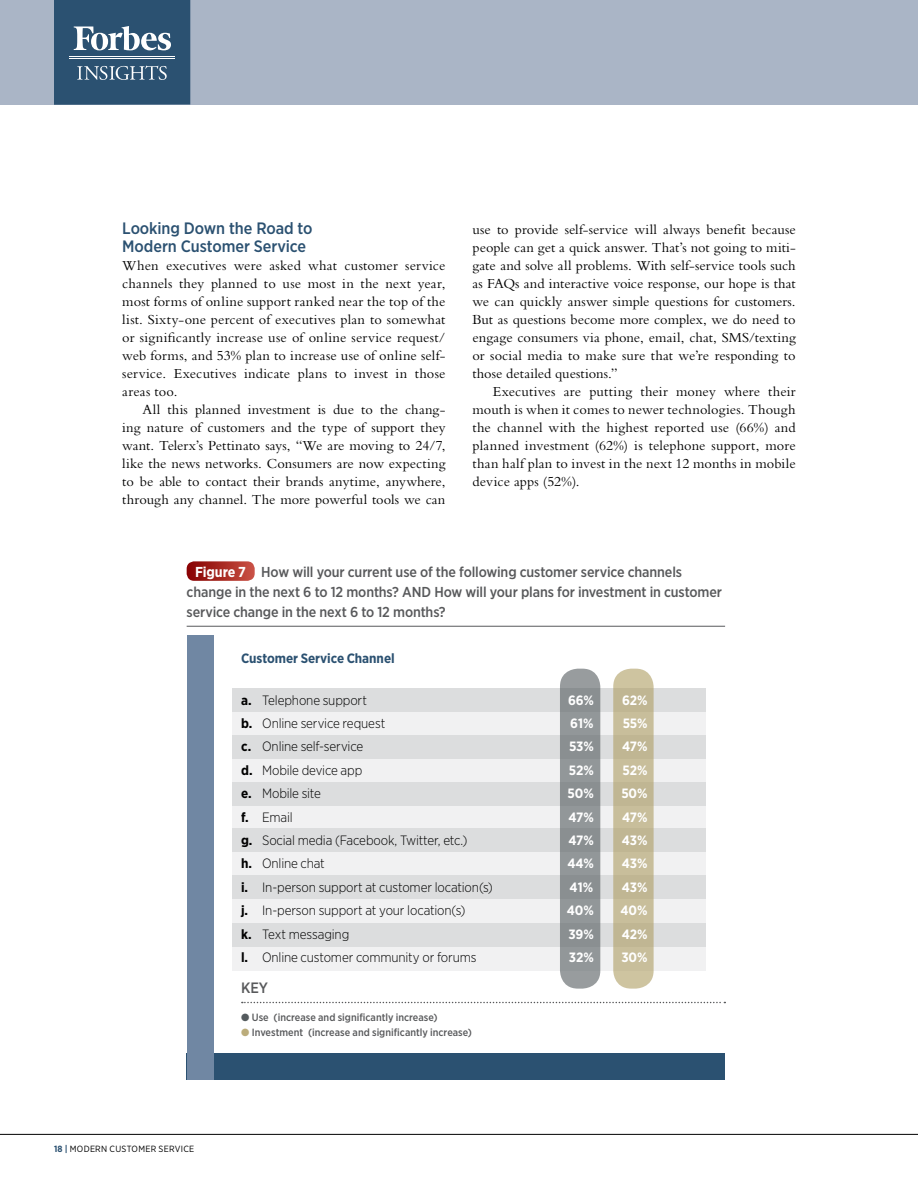
<style>
.page{position:relative;width:918px;height:1188px;background:#fff}
.page>*{position:absolute;margin:0;border:0;box-sizing:border-box;transform-origin:0 0}
.t1{font:500 16.5px/18px "Gotham Narrow";letter-spacing:-.005em;color:#2b5171}
.t2{font:500 15px "Gotham Narrow";color:#58595b}
.t3{font:14.4px/18px "Bembo Std";letter-spacing:.01em;color:#000;text-align:justify}
.t4{font:500 14.4px/19.8px "Gotham Narrow";letter-spacing:-.01em;color:#58595b}
.t5{font:300 13.5px "Gotham Narrow";letter-spacing:-.01em;color:#000}
.t6{font:700 13.5px "Gotham Narrow";letter-spacing:-.01em;color:#fff}
.t7{font:700 13.5px "Gotham Narrow";letter-spacing:-.01em;color:#2b5171}
.t8{font:500 10.5px "Gotham Narrow";color:#58595b}
.t9{font:9px "Gotham Narrow";letter-spacing:.03em;color:#000}
.s1{font-weight:700;color:#fff}
.s2{font-weight:700}
.s3{font-weight:700;color:#2b5171}
.s4{color:#545b5e}
.s5{color:#bbac7b}
</style>
<div class="page">
<div style="left:0;top:0;width:918px;height:105px;background:#aab5c6"></div>
<div style="left:54px;top:0;width:136px;height:105px;background:#2b5171"></div>
<svg style="left:74px;top:26px;width:97px;height:24px"></svg>
<hr style="left:69px;top:56px;width:106px;height:1px;background:#fff">
<hr style="left:69px;top:58px;width:106px;height:1px;background:#fff">
<svg style="left:77px;top:66px;width:90px;height:14px"></svg>
<hr style="left:0;top:1134px;width:918px;height:1px;background:#000">
<hr style="left:187px;top:626px;width:538px;height:1px;background:#58595b">
<svg style="left:187px;top:561px;width:68px;height:20px"></svg>
<svg style="left:242px;top:1002px;width:483px;height:1px"></svg>
<div style="left:232px;top:688px;width:473px;height:283px;background:#f1f1f2"></div>
<div style="left:232px;top:923px;width:473px;height:24px;background:#dcddde"></div>
<div style="left:232px;top:735px;width:473px;height:24px;background:#dcddde"></div>
<div style="left:232px;top:688px;width:473px;height:24px;background:#dcddde"></div>
<div style="left:232px;top:828px;width:473px;height:24px;background:#dcddde"></div>
<div style="left:232px;top:875px;width:473px;height:24px;background:#dcddde"></div>
<div style="left:232px;top:782px;width:473px;height:23px;background:#dcddde"></div>
<div style="left:613px;top:669px;width:41px;height:320px;background:#c8be9b;border-radius:18px"></div>
<div style="left:560px;top:669px;width:40px;height:320px;background:#929799;border-radius:18px"></div>
<div style="left:187px;top:1053px;width:538px;height:27px;background:#2b5171"></div>
<div style="left:187px;top:635px;width:27px;height:445px;background:#7087a3"></div>
<p class="t1" style="left:122px;top:219px;width:192px">Looking Down the Road to<br>Modern Customer Service</p>
<p class="t3" style="left:122px;top:256px;width:325px">When executives were asked what customer service channels they planned to use most in the next year, most forms of online support ranked near the top of the list. Sixty-one percent of executives plan to somewhat or significantly increase use of online service request/ web forms, and 53% plan to increase use of online self&shy;service. Executives indicate plans to invest in those areas too.</p>
<p class="t3" style="left:122px;top:400px;width:325px;text-indent:20px">All this planned investment is due to the chang&shy;ing nature of customers and the type of support they want. Telerx’s Pettinato says, “We are moving to 24/7, like the news networks. Consumers are now expecting to be able to contact their brands anytime, anywhere, through any channel. The more powerful tools we can</p>
<p class="t3" style="left:473px;top:220px;width:325px">use to provide self-service will always benefit because people can get a quick answer. That’s not going to miti&shy;gate and solve all problems. With self-service tools such as FAQs and interactive voice response, our hope is that we can quickly answer simple questions for customers.<br>But as questions become more complex, we do need to engage consumers via phone, email, chat, SMS/texting or social media to make sure that we’re responding to those detailed questions.”</p>
<p class="t3" style="left:473px;top:382px;width:325px;text-indent:20px">Executives are putting their money where their mouth is when it comes to newer technologies. Though the channel with the highest reported use (66%) and planned investment (62%) is telephone support, more than half plan to invest in the next 12 months in mobile device apps (52%).</p>
<p class="t4" style="left:187px;top:562px;width:537px;text-indent:9px"><span class="s1">Figure 7</span> How will your current use of the following customer service channels change in the next 6 to 12 months? AND How will your plans for investment in customer service change in the next 6 to 12 months?</p>
<p class="t7" style="left:241px;top:650px;width:155px">Customer Service Channel</p>
<p class="t5" style="left:241px;top:692px;width:127px"><span class="s2">a.</span> Telephone support</p>
<p class="t6" style="left:568px;top:691px;width:27px">66%</p>
<p class="t6" style="left:622px;top:691px;width:27px">62%</p>
<p class="t5" style="left:241px;top:715px;width:146px"><span class="s2">b.</span> Online service request</p>
<p class="t6" style="left:570px;top:715px;width:25px">61%</p>
<p class="t6" style="left:623px;top:715px;width:26px">55%</p>
<p class="t5" style="left:241px;top:738px;width:124px"><span class="s2">c.</span> Online self-service</p>
<p class="t6" style="left:569px;top:738px;width:26px">53%</p>
<p class="t6" style="left:622px;top:738px;width:27px">47%</p>
<p class="t5" style="left:241px;top:762px;width:123px"><span class="s2">d.</span> Mobile device app</p>
<p class="t6" style="left:569px;top:761px;width:26px">52%</p>
<p class="t6" style="left:623px;top:761px;width:26px">52%</p>
<p class="t5" style="left:241px;top:785px;width:81px"><span class="s2">e.</span> Mobile site</p>
<p class="t6" style="left:568px;top:785px;width:28px">50%</p>
<p class="t6" style="left:621px;top:785px;width:28px">50%</p>
<p class="t5" style="left:241px;top:809px;width:53px"><span class="s2">f.</span> Email</p>
<p class="t6" style="left:569px;top:808px;width:27px">47%</p>
<p class="t6" style="left:622px;top:808px;width:27px">47%</p>
<p class="t5" style="left:241px;top:832px;width:228px"><span class="s2">g.</span> Social media (Facebook, Twitter, etc.)</p>
<p class="t6" style="left:569px;top:832px;width:27px">47%</p>
<p class="t6" style="left:622px;top:832px;width:27px">43%</p>
<p class="t5" style="left:241px;top:855px;width:85px"><span class="s2">h.</span> Online chat</p>
<p class="t6" style="left:567px;top:855px;width:28px">44%</p>
<p class="t6" style="left:622px;top:855px;width:27px">43%</p>
<p class="t5" style="left:241px;top:879px;width:253px"><span class="s2">i.</span> In-person support at customer location(s)</p>
<p class="t6" style="left:570px;top:878px;width:25px">41%</p>
<p class="t6" style="left:622px;top:878px;width:27px">43%</p>
<p class="t5" style="left:241px;top:902px;width:226px"><span class="s2">j.</span> In-person support at your location(s)</p>
<p class="t6" style="left:567px;top:902px;width:28px">40%</p>
<p class="t6" style="left:621px;top:902px;width:28px">40%</p>
<p class="t5" style="left:241px;top:926px;width:110px"><span class="s2">k.</span> Text messaging</p>
<p class="t6" style="left:568px;top:925px;width:27px">39%</p>
<p class="t6" style="left:622px;top:925px;width:27px">42%</p>
<p class="t5" style="left:241px;top:949px;width:237px"><span class="s2">l.</span> Online customer community or forums</p>
<p class="t6" style="left:569px;top:949px;width:26px">32%</p>
<p class="t6" style="left:621px;top:949px;width:28px">30%</p>
<p class="t9" style="left:54px;top:1143px;width:142px"><span class="s3">18 |</span> MODERN CUSTOM ER SERVICE</p>
<p class="t2" style="left:241px;top:978px;width:29px">Key</p>
<p class="t8" style="left:241px;top:1011px;width:198px"><span class="s4">●</span> Use (increase and significantly increase)</p>
<p class="t8" style="left:241px;top:1026px;width:232px"><span class="s5">●</span> I nvestment (increase and significantly increase)</p>
</div>
